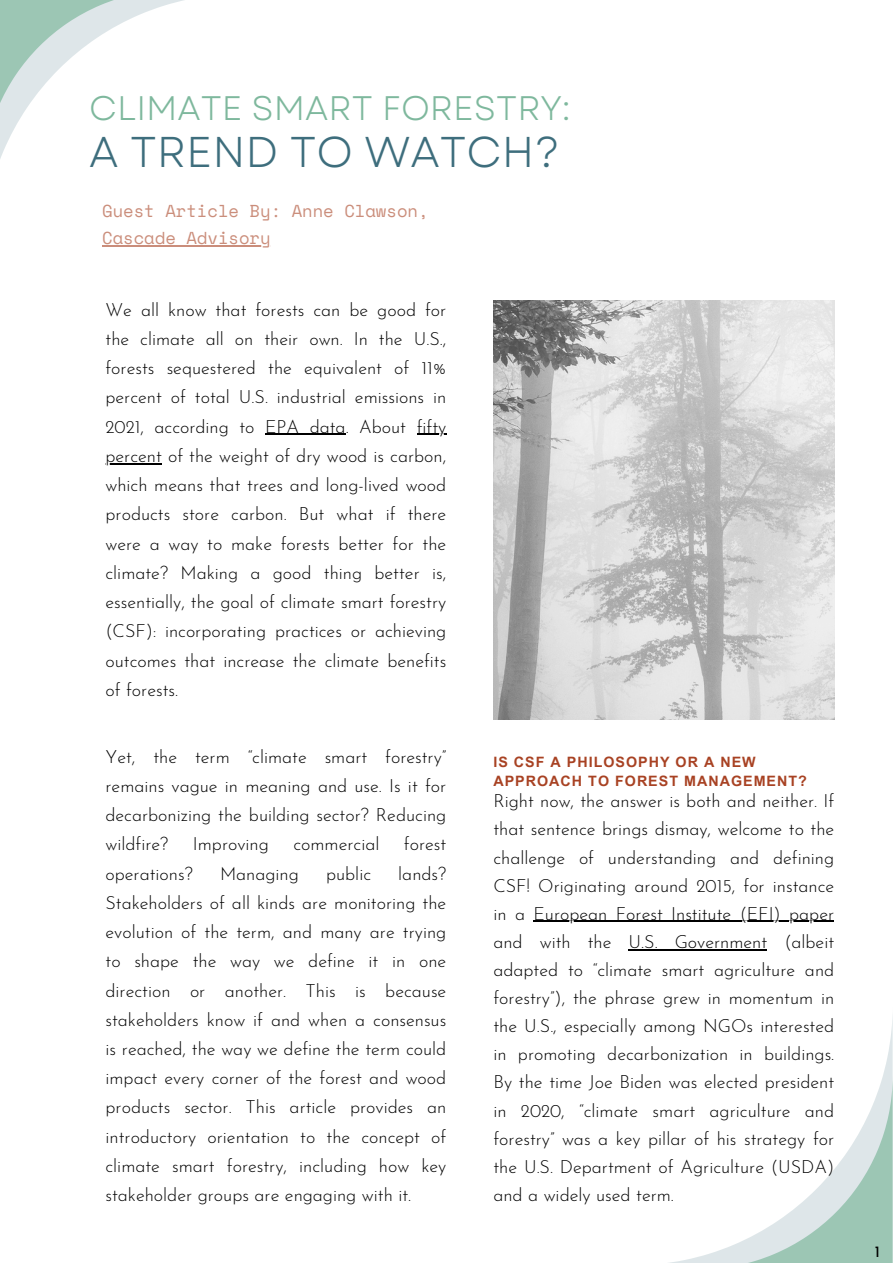
<style>
.page{position:relative;width:893px;height:1264px;background:#fff}
.page>*{position:absolute;margin:0;border:0;box-sizing:border-box;transform-origin:0 0}
.t1{font:43.05px "Garet";color:#3e6e7d}
.t2{font:34.05px "Garet";color:#7eb89d}
.t3{font:300 18px/29.2px "Josefin Sans";color:#000;text-align:justify}
.t4{font:17.25px/27px "Space Mono";color:#a84223}
.t5{font:15.75px "Josefin Sans";color:#000}
.t6{font:700 14.25px/19px "Arial MT Pro";letter-spacing:.07em;color:#a84223}
</style>
<div class="page">
<hr style="left:102px;top:245px;width:169px;height:1px;background:#a84223">
<hr style="left:265px;top:434px;width:80px;height:1px;background:#000">
<hr style="left:416px;top:434px;width:30px;height:1px;background:#000">
<hr style="left:105px;top:463px;width:57px;height:1px;background:#000">
<svg style="left:698px;top:1075px;width:194px;height:187px"></svg>
<svg style="left:102px;top:0;width:138px;height:247px"></svg>
<svg style="left:0;top:0;width:175px;height:182px"></svg>
<hr style="left:533px;top:920px;width:301px;height:2px;background:#000">
<hr style="left:628px;top:949px;width:139px;height:1px;background:#000">
<img style="left:493px;top:300px;width:341px;height:420px">
<p class="t2" style="left:89px;top:83px;width:482px">CLIMATE SMART FORESTRY:</p>
<p class="t1" style="left:89px;top:121px;width:472px">A TREND TO WATCH?</p>
<p class="t4" style="left:102px;top:197px;width:328px">Guest Article By: Anne Clawson,<br>Cascade Advisory</p>
<p class="t3" style="left:105px;top:296px;width:342px">We all know that forests can be good for the climate all on their own. In the U.S., forests sequestered the equivalent of 11% percent of total U.S. industrial emissions in 2021, according to EPA data. About fifty percent of the weight of dry wood is carbon, which means that trees and long-lived wood products store carbon. But what if there were a way to make forests better for the climate? Making a good thing better is, essentially, the goal of climate smart forestry (CSF): incorporating practices or achieving outcomes that increase the climate benefits of forests.</p>
<p class="t3" style="left:105px;top:743px;width:342px">Yet, the term “climate smart forestry” remains vague in meaning and use. Is it for decarbonizing the building sector? Reducing wildfire?</p>
<p class="t3" style="left:193px;top:831px;width:77px">Improving</p>
<p class="t3" style="left:293px;top:831px;width:87px">commercial</p>
<p class="t3" style="left:404px;top:831px;width:44px">forest</p>
<p class="t3" style="left:105px;top:860px;width:342px;text-indent:293px">lands?<br>Stakeholders of all kinds are monitoring the evolution of the term, and many are trying to shape the way we define it in one direction or another. This is because stakeholders know if and when a consensus is reached, the way we define the term could impact every corner of the forest and wood products sector. This article provides an introductory orientation to the concept of climate smart forestry, including how key stakeholder groups are engaging with it.</p>
<p class="t3" style="left:105px;top:860px;width:89px">operations?</p>
<p class="t3" style="left:220px;top:860px;width:80px">Managing</p>
<p class="t3" style="left:326px;top:860px;width:47px">public</p>
<p class="t6" style="left:493px;top:754px;width:315px">IS CSF A PHILOSOPHY OR A NEW<br>APPROACH TO FOREST MANAGEMENT?</p>
<p class="t3" style="left:493px;top:788px;width:342px;line-height:28px">Right now, the answer is both and neither. If that sentence brings dismay, welcome to the challenge of understanding and defining CSF! Originating around 2015, for instance in a European Forest Institute (EFI) paper and with the U.S. Government (albeit adapted to “climate smart agriculture and forestry”), the phrase grew in momentum in the U.S., especially among NGOs interested in promoting decarbonization in buildings.<br>By the time Joe Biden was elected president in 2020, “climate smart agriculture and forestry” was a key pillar of his strategy for the U.S. Department of Agriculture (USDA) and a widely used term.</p>
<p class="t5" style="left:874px;top:1244px;width:7px">1</p>
</div>
